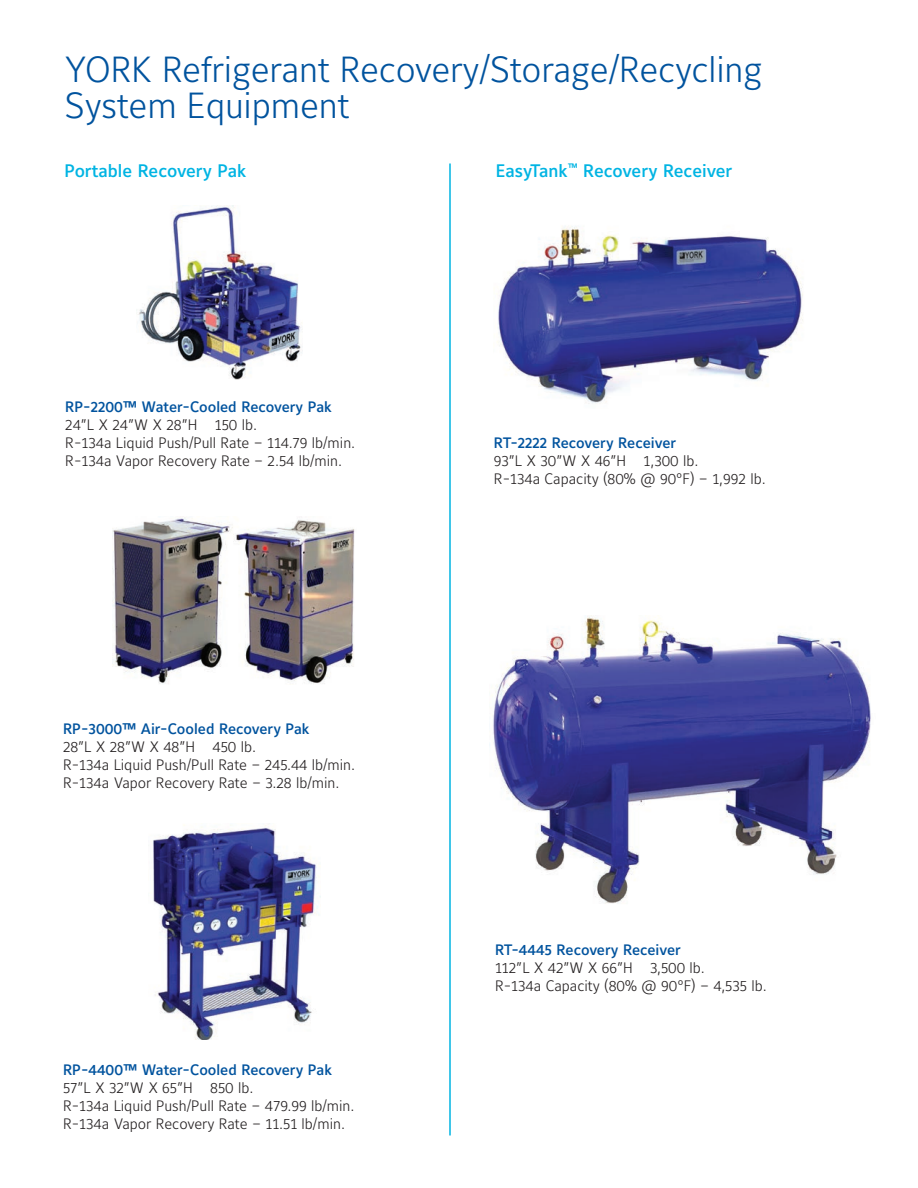
<style>
.page{position:relative;width:918px;height:1188px;background:#fff}
.page>*{position:absolute;margin:0;border:0;box-sizing:border-box;transform-origin:0 0}
.t1{font:36px/36px "Maurea Light Lf";letter-spacing:-.005em;color:#01539e}
.t2{font:18px "Maurea Medium Lf";color:#00b4e3}
.t3{font:15px/18px "Maurea Light Lf";color:#231f20}
.s1{font-family:"Maurea Medium Lf";color:#01539e}
</style>
<div class="page">
<hr style="left:449px;top:164px;width:2px;height:972px;background:#00b4e3">
<img style="left:136px;top:206px;width:166px;height:174px">
<img style="left:112px;top:516px;width:243px;height:168px">
<img style="left:153px;top:825px;width:166px;height:215px">
<img style="left:497px;top:226px;width:306px;height:178px">
<img style="left:489px;top:616px;width:382px;height:288px">
<p class="t1" style="left:64px;top:54px;width:699px">YORK Refrigerant Recovery/Storage/Recycling<br>System Equipment</p>
<p class="t2" style="left:64px;top:161px;width:184px">Portable Recovery Pak</p>
<p class="t2" style="left:496px;top:161px;width:238px">EasyTank<sup>™</sup> Recovery Receiver</p>
<p class="t3" style="left:65px;top:399px;width:292px"><span class="s1">RP-2200™ Water-Cooled Recovery Pak </span>24”L X 24”W X 28”H 150 lb.<br>R-134a Liquid Push/Pull Rate – 114.79 lb/min.<br>R-134a Vapor Recovery Rate – 2.54 lb/min.</p>
<p class="t3" style="left:63px;top:721px;width:294px"><span class="s1">RP-3000™ Air-Cooled Recovery Pak<br></span>28”L X 28”W X 48”H 450 lb.<br>R-134a Liquid Push/Pull Rate – 245.44 lb/min.<br>R-134a Vapor Recovery Rate – 3.28 lb/min.</p>
<p class="t3" style="left:63px;top:1062px;width:293px"><span class="s1">RP-4400™ Water-Cooled Recovery Pak </span>57”L X 32”W X 65”H 850 lb.<br>R-134a Liquid Push/Pull Rate – 479.99 lb/min.<br>R-134a Vapor Recovery Rate – 11.51 lb/min.</p>
<p class="t3" style="left:494px;top:434px;width:273px"><span class="s1">RT-2222 Recovery Receiver<br></span>93”L X 30”W X 46”H 1,300 lb.<br>R-134a Capacity (80% @ 90°F) – 1,992 lb.</p>
<p class="t3" style="left:495px;top:941px;width:273px"><span class="s1">RT-4445 Recovery Receiver<br></span>112”L X 42”W X 66”H 3,500 lb.<br>R-134a Capacity (80% @ 90°F) – 4,535 lb.</p>
</div>
